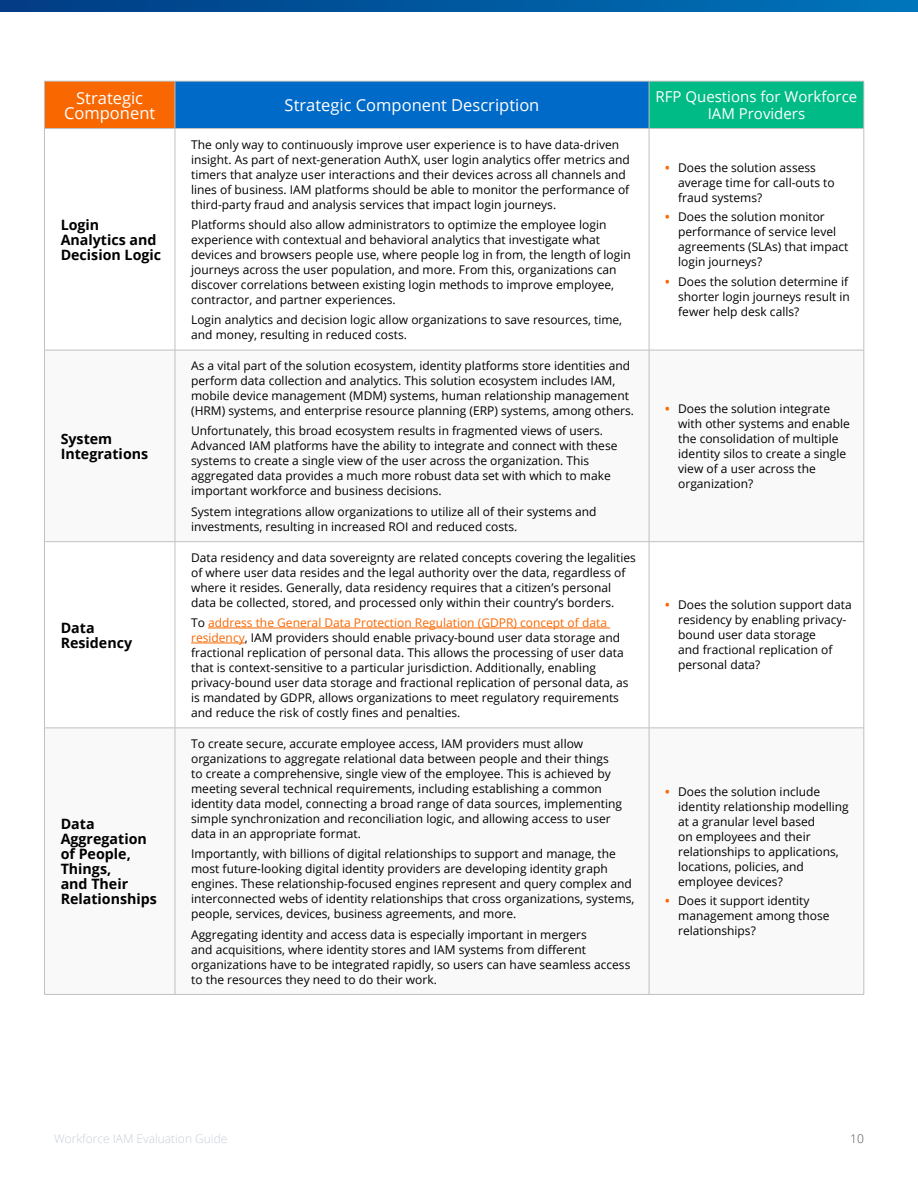
<style>
.page{position:relative;width:918px;height:1188px;background:#fff}
.page>*{position:absolute;margin:0;border:0;box-sizing:border-box;transform-origin:0 0}
.t1{font:16.5px/15px "Open Sans";color:#fff;text-align:center}
.t2{font:15px/16.5px "Open Sans";color:#fff;text-align:center}
.t3{font:700 14.25px/15px "Open Sans";color:#000}
.t4{font:12px/15px "Open Sans";color:#000}
.t5{font:300 12px "Open Sans";color:#c7cfda}
.t6{font:300 12px "Open Sans";color:#505151}
.s1{color:#f96700}
.s2{font-weight:700;color:#f96700}
</style>
<div class="page">
<svg style="left:0;top:0;width:918px;height:12px;background:#00589e"></svg>
<div style="left:44px;top:81px;width:131px;height:48px;background:#f96700"></div>
<div style="left:175px;top:81px;width:474px;height:48px;background:#006ac8"></div>
<div style="left:649px;top:81px;width:215px;height:48px;background:#00bb86"></div>
<svg style="left:45px;top:351px;width:819px;height:643px"></svg>
<hr style="left:44px;top:81px;width:131px;height:1px;background:#bfc0c1">
<hr style="left:44px;top:81px;width:1px;height:47px;background:#bfc0c1">
<hr style="left:175px;top:81px;width:474px;height:1px;background:#bfc0c1">
<hr style="left:175px;top:81px;width:1px;height:47px;background:#bfc0c1">
<hr style="left:649px;top:81px;width:215px;height:1px;background:#bfc0c1">
<hr style="left:649px;top:81px;width:1px;height:47px;background:#bfc0c1">
<hr style="left:864px;top:81px;width:1px;height:47px;background:#bfc0c1">
<hr style="left:44px;top:128px;width:131px;height:1px;background:#bfc0c1">
<hr style="left:44px;top:129px;width:1px;height:221px;background:#bfc0c1">
<hr style="left:175px;top:128px;width:474px;height:1px;background:#bfc0c1">
<hr style="left:175px;top:129px;width:1px;height:221px;background:#bfc0c1">
<hr style="left:649px;top:128px;width:215px;height:1px;background:#bfc0c1">
<hr style="left:649px;top:129px;width:1px;height:221px;background:#bfc0c1">
<hr style="left:864px;top:129px;width:1px;height:221px;background:#bfc0c1">
<hr style="left:44px;top:350px;width:131px;height:1px;background:#bfc0c1">
<hr style="left:44px;top:350px;width:1px;height:191px;background:#bfc0c1">
<hr style="left:175px;top:350px;width:474px;height:1px;background:#bfc0c1">
<hr style="left:175px;top:350px;width:1px;height:191px;background:#bfc0c1">
<hr style="left:649px;top:350px;width:215px;height:1px;background:#bfc0c1">
<hr style="left:649px;top:350px;width:1px;height:191px;background:#bfc0c1">
<hr style="left:864px;top:350px;width:1px;height:191px;background:#bfc0c1">
<hr style="left:44px;top:541px;width:131px;height:1px;background:#bfc0c1">
<hr style="left:44px;top:542px;width:1px;height:186px;background:#bfc0c1">
<hr style="left:175px;top:541px;width:474px;height:1px;background:#bfc0c1">
<hr style="left:175px;top:542px;width:1px;height:186px;background:#bfc0c1">
<hr style="left:649px;top:541px;width:215px;height:1px;background:#bfc0c1">
<hr style="left:649px;top:542px;width:1px;height:186px;background:#bfc0c1">
<hr style="left:864px;top:542px;width:1px;height:186px;background:#bfc0c1">
<hr style="left:44px;top:728px;width:131px;height:1px;background:#bfc0c1">
<hr style="left:44px;top:728px;width:1px;height:266px;background:#bfc0c1">
<hr style="left:175px;top:728px;width:474px;height:1px;background:#bfc0c1">
<hr style="left:175px;top:728px;width:1px;height:266px;background:#bfc0c1">
<hr style="left:649px;top:728px;width:215px;height:1px;background:#bfc0c1">
<hr style="left:649px;top:728px;width:1px;height:266px;background:#bfc0c1">
<hr style="left:864px;top:728px;width:1px;height:266px;background:#bfc0c1">
<hr style="left:44px;top:994px;width:131px;height:1px;background:#bfc0c1">
<hr style="left:175px;top:994px;width:474px;height:1px;background:#bfc0c1">
<hr style="left:649px;top:994px;width:215px;height:1px;background:#bfc0c1">
<hr style="left:208px;top:628px;width:402px;height:1px;background:#f96700">
<hr style="left:191px;top:643px;width:54px;height:1px;background:#f96700">
<h1 class="t1" style="left:64px;top:90px;width:93px">Strategic<br>Component</h1>
<h1 class="t1" style="left:285px;top:97px;width:256px">Strategic Component Description</h1>
<p class="t2" style="left:656px;top:88px;width:203px">RFP Questions for Workforce<br>IAM Providers</p>
<p class="t3" style="left:61px;top:217px;width:102px">Login<br>Analytics and<br>Decision Logic</p>
<p class="t3" style="left:61px;top:431px;width:89px">System<br>Integrations</p>
<p class="t3" style="left:61px;top:620px;width:73px">Data<br>Residency</p>
<p class="t3" style="left:61px;top:816px;width:98px">Data<br>Aggregation of People,<br>Things,<br>and Their<br>Relationships</p>
<p class="t4" style="left:191px;top:136px;width:440px">The only way to continuously improve user experience is to have data-driven insight. As part of next-generation AuthX, user login analytics offer metrics and timers that analyze user interactions and their devices across all channels and lines of business. IAM platforms should be able to monitor the performance of third-party fraud and analysis services that impact login journeys.</p>
<p class="t4" style="left:191px;top:217px;width:441px">Platforms should also allow administrators to optimize the employee login experience with contextual and behavioral analytics that investigate what devices and browsers people use, where people log in from, the length of login journeys across the user population, and more. From this, organizations can discover correlations between existing login methods to improve employee, contractor, and partner experiences.</p>
<p class="t4" style="left:191px;top:312px;width:433px">Login analytics and decision logic allow organizations to save resources, time, and money, resulting in reduced costs.</p>
<p class="t4" style="left:191px;top:358px;width:444px">As a vital part of the solution ecosystem, identity platforms store identities and perform data collection and analytics. This solution ecosystem includes IAM, mobile device management (MDM) systems, human relationship management (HRM) systems, and enterprise resource planning (ERP) systems, among others.</p>
<p class="t4" style="left:191px;top:423px;width:428px">Unfortunately, this broad ecosystem results in fragmented views of users.<br>Advanced IAM platforms have the ability to integrate and connect with these systems to create a single view of the user across the organization. This aggregated data provides a much more robust data set with which to make important workforce and business decisions.</p>
<p class="t4" style="left:191px;top:504px;width:407px">System integrations allow organizations to utilize all of their systems and investments, resulting in increased ROI and reduced costs.</p>
<p class="t4" style="left:191px;top:550px;width:446px">Data residency and data sovereignty are related concepts covering the legalities of where user data resides and the legal authority over the data, regardless of where it resides. Generally, data residency requires that a citizen’s personal data be collected, stored, and processed only within their country’s borders.</p>
<p class="t4" style="left:191px;top:615px;width:439px">To <span class="s1">address the General Data Protection Regulation (GDPR) concept of data residency</span>, IAM providers should enable privacy-bound user data storage and fractional replication of personal data. This allows the processing of user data that is context-sensitive to a particular jurisdiction. Additionally, enabling privacy-bound user data storage and fractional replication of personal data, as is mandated by GDPR, allows organizations to meet regulatory requirements and reduce the risk of costly fines and penalties.</p>
<p class="t4" style="left:191px;top:736px;width:432px">To create secure, accurate employee access, IAM providers must allow organizations to aggregate relational data between people and their things to create a comprehensive, single view of the employee. This is achieved by meeting several technical requirements, including establishing a common identity data model, connecting a broad range of data sources, implementing simple synchronization and reconciliation logic, and allowing access to user data in an appropriate format.</p>
<p class="t4" style="left:191px;top:846px;width:445px">Importantly, with billions of digital relationships to support and manage, the most future-looking digital identity providers are developing identity graph engines. These relationship-focused engines represent and query complex and interconnected webs of identity relationships that cross organizations, systems, people, services, devices, business agreements, and more.</p>
<p class="t4" style="left:191px;top:926px;width:441px">Aggregating identity and access data is especially important in mergers<br>and acquisitions, where identity stores and IAM systems from different organizations have to be integrated rapidly, so users can have seamless access to the resources they need to do their work.</p>
<p class="t4" style="left:678px;top:160px;width:158px;text-indent:-13px"><span class="s2">•</span> Does the solution assess average time for call-outs to fraud systems?</p>
<p class="t4" style="left:678px;top:209px;width:172px;text-indent:-13px"><span class="s2">•</span> Does the solution monitor performance of service level agreements (SLAs) that impact login journeys?</p>
<p class="t4" style="left:678px;top:274px;width:173px;text-indent:-13px"><span class="s2">•</span> Does the solution determine if shorter login journeys result in fewer help desk calls?</p>
<p class="t4" style="left:678px;top:401px;width:173px;text-indent:-13px"><span class="s2">•</span> Does the solution integrate with other systems and enable the consolidation of multiple identity silos to create a single view of a user across the organization?</p>
<p class="t4" style="left:678px;top:597px;width:175px;text-indent:-13px"><span class="s2">•</span> Does the solution support data residency by enabling privacy&shy;bound user data storage<br>and fractional replication of personal data?</p>
<p class="t4" style="left:678px;top:784px;width:172px;text-indent:-13px"><span class="s2">•</span> Does the solution include identity relationship modelling at a granular level based<br>on employees and their relationships to applications, locations, policies, and employee devices?</p>
<p class="t4" style="left:678px;top:893px;width:153px;text-indent:-13px"><span class="s2">•</span> Does it support identity management among those relationships?</p>
<p class="t5" style="left:54px;top:1131px;width:175px">Workforce IAM Evaluation Guide</p>
<p class="t6" style="left:850px;top:1131px;width:15px">10</p>
</div>
